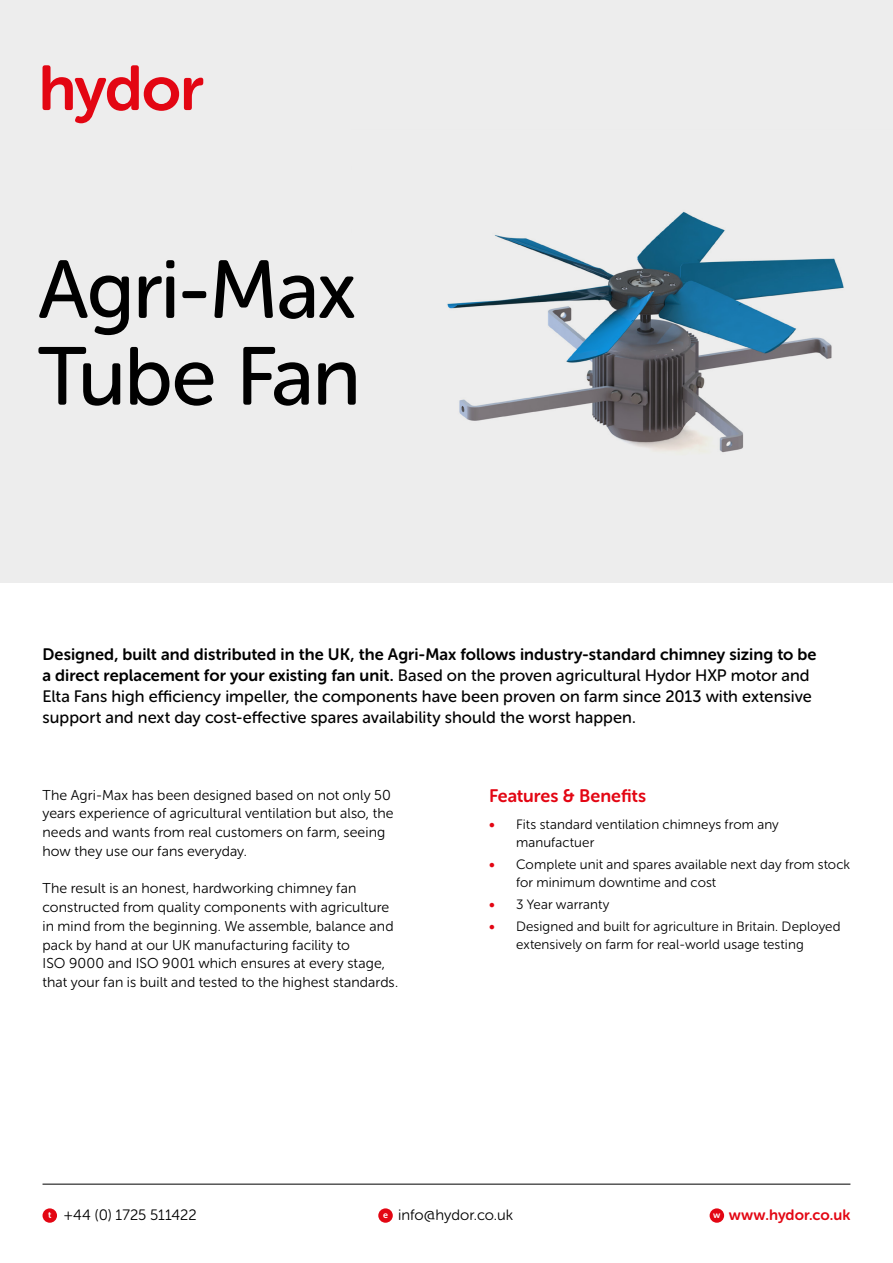
<style>
.page{position:relative;width:893px;height:1263px;background:#fff}
.page>*{position:absolute;margin:0;border:0;box-sizing:border-box;transform-origin:0 0}
.t1{font:81.75px/86.7px "Museo Sans Rounded 500";letter-spacing:-.02em;color:#000}
.t2{font:18px "Museo Sans Rounded 700";color:#e30613}
.t3{font:16.5px/21px "Museo Sans Rounded 500";color:#000;text-align:justify}
.t4{font:16.5px "Museo Sans Rounded 700";color:#000}
.t5{font:15px "Museo Sans Rounded 300";color:#000}
.t6{font:15px "Museo Sans Rounded 700";letter-spacing:.005em;color:#e30613}
.t7{font:14.25px/18.8px "Museo Sans Rounded 300";letter-spacing:.005em;color:#000}
.t8{font:13.5px/18px "Museo Sans Rounded 300";letter-spacing:.005em;color:#000}
.s1{font-family:"Museo Sans Rounded 700"}
.s2{font-family:"Museo Sans Rounded 700";color:#e30613}
.s3{font-family:"Museo Sans Rounded 700";font-size:9px;color:#fff}
.s4{font-size:9px;color:#fff}
</style>
<div class="page">
<hr style="left:43px;top:1184px;width:807px;height:1px;background:#000">
<div style="left:378px;top:1208px;width:15px;height:15px;background:#e30613;border-radius:50%"></div>
<div style="left:43px;top:1208px;width:14px;height:15px;background:#e30613;border-radius:50%"></div>
<div style="left:710px;top:1208px;width:14px;height:15px;background:#e30613;border-radius:50%"></div>
<div style="left:0;top:0;width:893px;height:583px;background:#ededed"></div>
<svg style="left:43px;top:65px;width:160px;height:58px"></svg>
<img style="left:447px;top:211px;width:397px;height:242px">
<h1 class="t1" style="left:38px;top:247px;width:324px">Agri-Max<br>Tube Fan</h1>
<p class="t4" style="left:43px;top:645px;width:776px">Designed, built and distributed in the UK, the Agri-Max follows industry-standard chimney sizing to be</p>
<p class="t3" style="left:43px;top:665px;width:771px"><span class="s1">a direct replacement for your existing fan unit.</span> Based on the proven agricultural Hydor HXP motor and Elta Fans high efficiency impeller, the components have been proven on farm since 2013 with extensive support and next day cost-effective spares availability should the worst happen.</p>
<p class="t7" style="left:43px;top:785px;width:353px">The Agri-Max has been designed based on not only 50 years experience of agricultural ventilation but also, the needs and wants from real customers on farm, seeing how they use our fans everyday.</p>
<p class="t7" style="left:43px;top:879px;width:357px">The result is an honest, hardworking chimney fan constructed from quality components with agriculture in mind from the beginning. We assemble, balance and pack by hand at our UK manufacturing facility to<br>ISO 9000 and ISO 9001 which ensures at every stage, that your fan is built and tested to the highest standards.</p>
<p class="t2" style="left:489px;top:786px;width:159px">Features &amp; Benefits</p>
<p class="t8" style="left:516px;top:815px;width:264px;text-indent:-27px"><span class="s2">•</span> Fits standard ventilation chimneys from any manufactuer</p>
<p class="t8" style="left:516px;top:855px;width:336px;text-indent:-27px"><span class="s2">•</span> Complete unit and spares available next day from stock for minimum downtime and cost</p>
<p class="t8" style="left:489px;top:896px;width:122px"><span class="s2">•</span> 3 Year warranty</p>
<p class="t8" style="left:516px;top:918px;width:326px;text-indent:-27px"><span class="s2">•</span> Designed and built for agriculture in Britain. Deployed extensively on farm for real-world usage testing</p>
<p class="t5" style="left:48px;top:1207px;width:150px"><span class="s3">t</span> +44 (0) 1725 511422</p>
<p class="t5" style="left:383px;top:1207px;width:132px"><span class="s3">e</span> info@hydor.co.uk</p>
<p class="t6" style="left:713px;top:1207px;width:139px"><span class="s4">w</span> www.hydor.co.uk</p>
</div>
